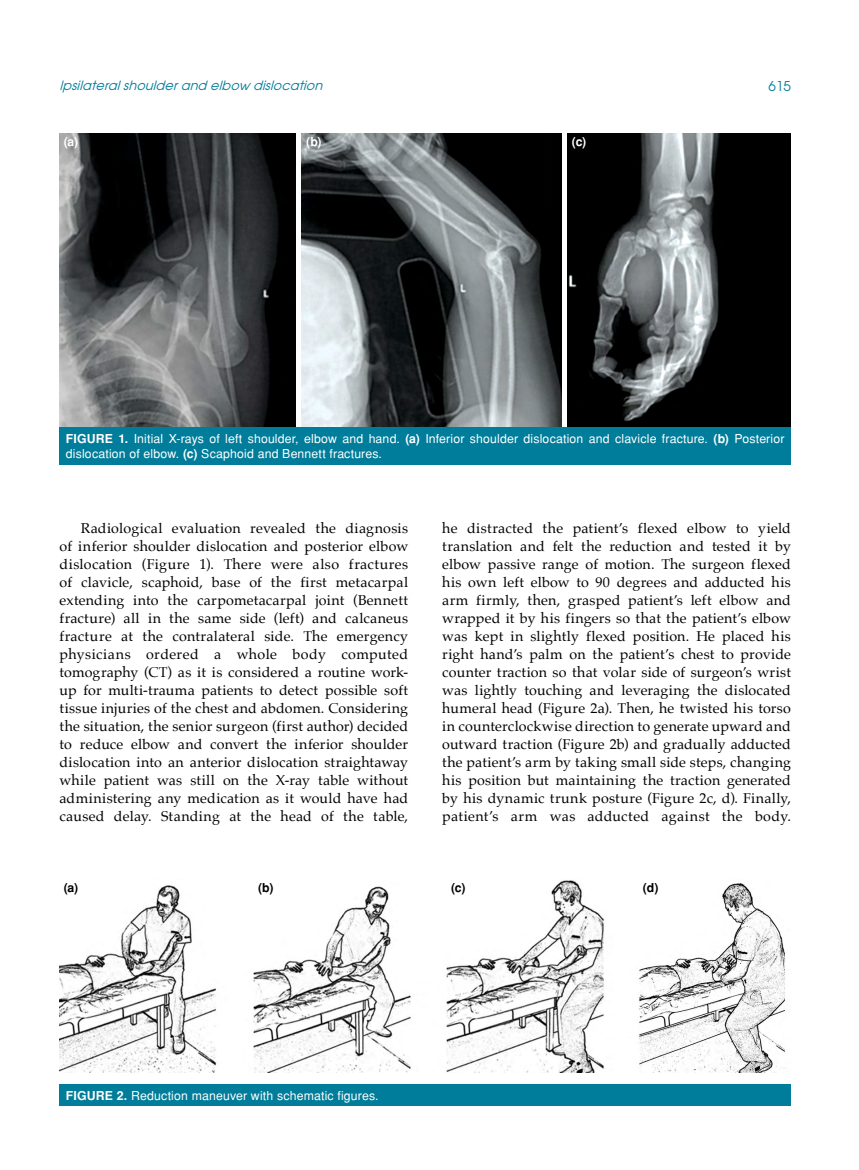
<style>
.page{position:relative;width:859px;height:1170px;background:#fff}
.page>*{position:absolute;margin:0;border:0;box-sizing:border-box;transform-origin:0 0}
.t1{font:14.25px/18px "Palatino";letter-spacing:.02em;color:#000;text-align:justify}
.t2{font:13.5px "Avant Garde Tr";color:#007d9a}
.t3{font:italic 12.75px "Avant Garde Tr";color:#007d9a}
.t4{font:12.3px/15.3px "Helvetica Normal Tr";letter-spacing:.01em;color:#fff}
.t5{font:700 12.3px "Helvetica Tr";color:#000}
.t6{font:700 12.3px "Helvetica Tr";color:#fff}
.s1{font-family:"Helvetica Tr";font-weight:700}
</style>
<div class="page">
<img style="left:60px;top:133px;width:731px;height:294px">
<div style="left:296px;top:132px;width:5px;height:297px;background:#fff"></div>
<div style="left:562px;top:132px;width:5px;height:297px;background:#fff"></div>
<div style="left:60px;top:427px;width:731px;height:37px;background:#007d9a"></div>
<div style="left:60px;top:1084px;width:731px;height:22px;background:#007d9a"></div>
<img style="left:60px;top:880px;width:725px;height:192px">
<p class="t3" style="left:60px;top:78px;width:268px">Ipsilateralshoulderand elbow dislocation</p>
<p class="t2" style="left:768px;top:77px;width:24px">615</p>
<p class="t6" style="left:64px;top:135px;width:16px">(a)</p>
<p class="t6" style="left:306px;top:135px;width:17px">(b)</p>
<p class="t6" style="left:572px;top:135px;width:16px">(c)</p>
<p class="t4" style="left:66px;top:430px;width:720px"><span class="s1">FIGURE 1.</span> Initial X-rays of left shoulder, elbow and hand. <span class="s1">(a)</span> Inferior shoulder dislocation and clavicle fracture. <span class="s1">(b)</span> Posterior dislocation of elbow. <span class="s1">(c)</span> Scaphoid and Bennett fractures.</p>
<p class="t1" style="left:60px;top:519px;width:350px;text-indent:21px">Radiological evaluation revealed the diagnosis of inferior shoulder dislocation and posterior elbow dislocation (Figure 1). There were also fractures of clavicle, scaphoid, base of the first metacarpal extending into the carpometacarpal joint (Bennett fracture) all in the same side (left) and calcaneus fracture at the contralateral side. The emergency physicians ordered a whole body computed tomography (CT) as it is considered a routine work&shy;up for multi-trauma patients to detect possible soft tissue injuries of the chest and abdomen. Considering the situation, the senior surgeon (first author) decided to reduce elbow and convert the inferior shoulder dislocation into an anterior dislocation straightaway while patient was still on the X-ray table without administering any medication as it would have had caused delay. Standing at the head of the table,</p>
<p class="t1" style="left:442px;top:519px;width:350px">he distracted the patient’s flexed elbow to yield translation and felt the reduction and tested it by elbow passive range of motion. The surgeon flexed his own left elbow to 90 degrees and adducted his arm firmly, then, grasped patient’s left elbow and wrapped it by his fingers so that the patient’s elbow was kept in slightly flexed position. He placed his right hand’s palm on the patient’s chest to provide counter traction so that volar side of surgeon’s wrist was lightly touching and leveraging the dislocated humeral head (Figure 2a). Then, he twisted his torso in counterclockwise direction to generate upward and outward traction (Figure 2b) and gradually adducted the patient’s arm by taking small side steps, changing his position but maintaining the traction generated by his dynamic trunk posture (Figure 2c, d). Finally, patient’s arm was adducted against the body.</p>
<p class="t5" style="left:64px;top:880px;width:16px">(a)</p>
<p class="t5" style="left:258px;top:880px;width:17px">(b)</p>
<p class="t5" style="left:451px;top:880px;width:16px">(c)</p>
<p class="t5" style="left:643px;top:880px;width:17px">(d)</p>
<p class="t4" style="left:66px;top:1087px;width:314px"><span class="s1">FIGURE 2.</span> Reduction maneuver with schematic figures.</p>
</div>
